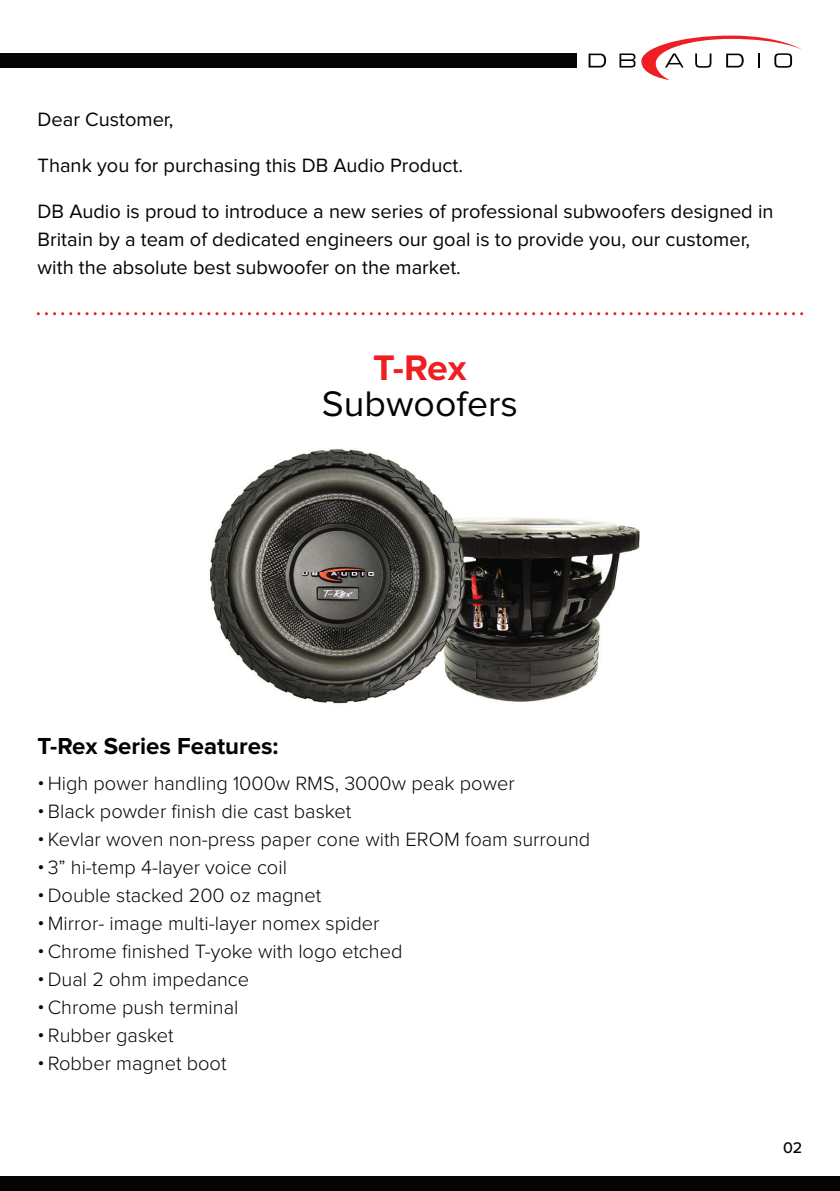
<style>
.page{position:relative;width:840px;height:1191px;background:#fff}
.page>*{position:absolute;margin:0;border:0;box-sizing:border-box;transform-origin:0 0}
.t1{font:36.8px "Proxima Nova";color:#040503}
.t2{font:700 36.8px "Proxima Nova";color:#ee1f23}
.t3{font:700 24px "Proxima Nova";color:#040503}
.t4{font:300 20px "Proxima Nova";color:#040503}
.t5{font:20px/28px "Proxima Nova";color:#040503}
.t6{font:500 16px "Proxima Nova";color:#040503}
</style>
<div class="page">
<svg style="left:619px;top:53px;width:16px;height:15px"></svg>
<svg style="left:641px;top:36px;width:160px;height:44px"></svg>
<svg style="left:588px;top:54px;width:17px;height:13px"></svg>
<div style="left:0;top:53px;width:576px;height:15px;background:#040503"></div>
<svg style="left:37px;top:312px;width:51px;height:3px"></svg>
<svg style="left:94px;top:312px;width:67px;height:3px"></svg>
<svg style="left:167px;top:312px;width:67px;height:3px"></svg>
<svg style="left:240px;top:312px;width:67px;height:3px"></svg>
<svg style="left:313px;top:312px;width:67px;height:3px"></svg>
<svg style="left:386px;top:312px;width:67px;height:3px"></svg>
<svg style="left:459px;top:312px;width:67px;height:3px"></svg>
<svg style="left:532px;top:312px;width:67px;height:3px"></svg>
<svg style="left:605px;top:312px;width:67px;height:3px"></svg>
<svg style="left:678px;top:312px;width:59px;height:3px"></svg>
<svg style="left:751px;top:312px;width:51px;height:3px"></svg>
<div style="left:0;top:1176px;width:839px;height:15px;background:#040503"></div>
<img style="left:397px;top:514px;width:243px;height:188px">
<img style="left:209px;top:449px;width:196px;height:124px">
<img style="left:405px;top:468px;width:44px;height:46px">
<img style="left:209px;top:573px;width:188px;height:68px">
<img style="left:229px;top:641px;width:176px;height:63px">
<p class="t5" style="left:38px;top:106px;width:137px">Dear Customer,</p>
<p class="t5" style="left:38px;top:152px;width:426px">Thank you for purchasing this DB Audio Product.</p>
<p class="t5" style="left:38px;top:198px;width:737px">DB Audio is proud to introduce a new series of professional subwoofers designed in<br>Britain by a team of dedicated engineers our goal is to provide you, our customer, with the absolute best subwoofer on the market.</p>
<h1 class="t2" style="left:373px;top:350px;width:95px">T-Rex</h1>
<h1 class="t1" style="left:322px;top:386px;width:197px">Subwoofers</h1>
<p class="t3" style="left:38px;top:735px;width:242px">T-Rex Series Features:</p>
<p class="t4" style="left:38px;top:768px;width:478px">• High power handling 1000w RMS, 3000w peak power</p>
<p class="t4" style="left:38px;top:796px;width:315px">•Black powder finish die cast basket</p>
<p class="t4" style="left:38px;top:824px;width:554px">• Kevlar woven non-press paper cone with EROM foam surround</p>
<p class="t4" style="left:38px;top:852px;width:251px">• 3” hi-temp 4-layer voice coil</p>
<p class="t4" style="left:38px;top:880px;width:285px">•Double stacked 200 oz magnet</p>
<p class="t4" style="left:38px;top:908px;width:343px">•Mirror- image multi-layer nomex spider</p>
<p class="t4" style="left:38px;top:936px;width:366px">•Chrome finished T-yoke with logo etched</p>
<p class="t4" style="left:38px;top:964px;width:213px">•Dual 2 ohm impedance</p>
<p class="t4" style="left:38px;top:992px;width:202px">•Chrome push terminal</p>
<p class="t4" style="left:38px;top:1020px;width:138px">• Rubber gasket</p>
<p class="t4" style="left:38px;top:1048px;width:190px">• Robber magnet boot</p>
<p class="t6" style="left:782px;top:1136px;width:21px">02</p>
</div>
